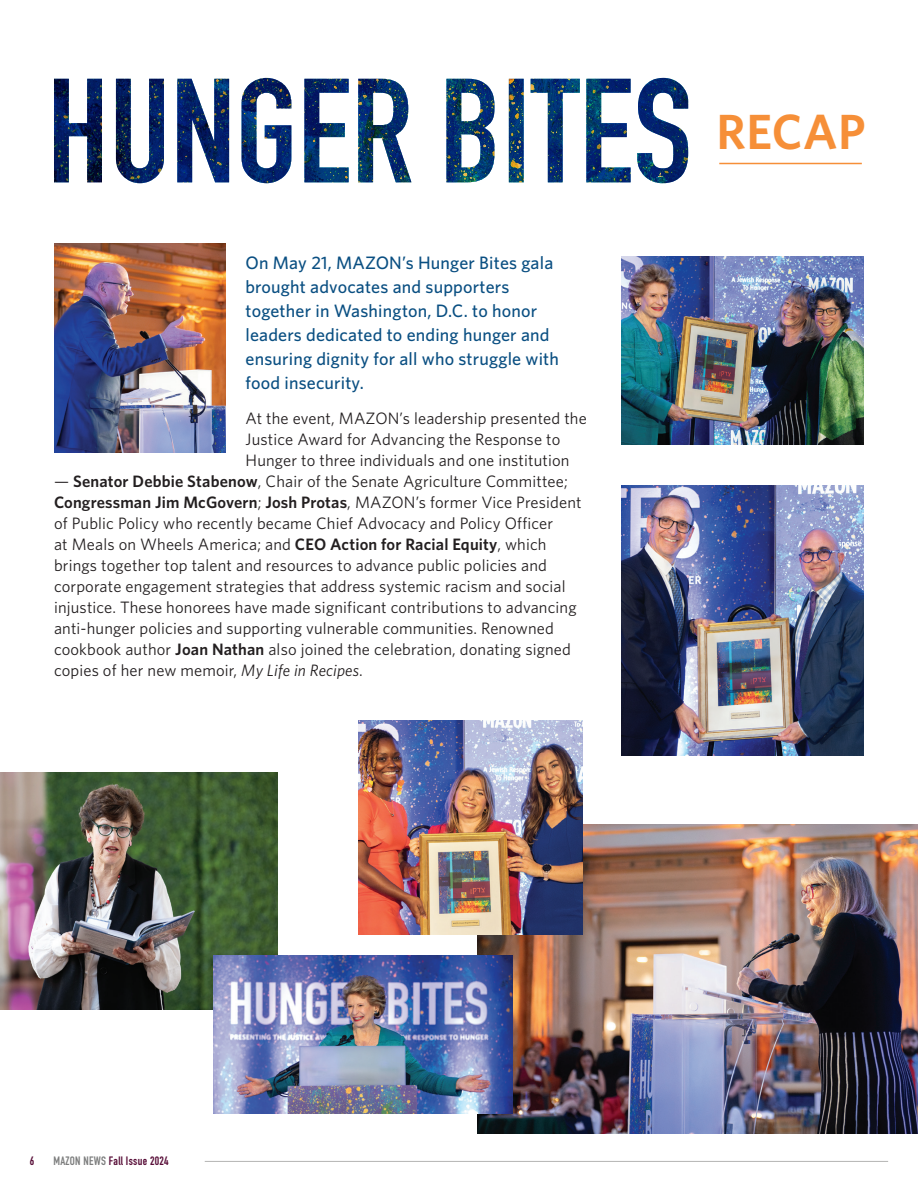
<style>
.page{position:relative;width:918px;height:1188px;background:#fff}
.page>*{position:absolute;margin:0;border:0;box-sizing:border-box;transform-origin:0 0}
.t1{font:600 49.5px "Whitney";letter-spacing:.005em;color:#f68f38}
.t2{font:500 18px/24px "Whitney";letter-spacing:.01em;color:#0a4f82}
.t3{font:16.5px/21px "Whitney";letter-spacing:.01em;color:#231f20}
.t4{font:700 12px "DIN Condensed";letter-spacing:.025em;color:#580e38}
.s1{font-weight:600}
.s2{font-style:italic}
.s3{color:#7c7d7d}
</style>
<div class="page">
<hr style="left:205px;top:1161px;width:683px;height:1px;background:#b4b4b3">
<svg style="left:54px;top:78px;width:634px;height:105px"></svg>
<img style="left:477px;top:824px;width:441px;height:310px">
<img style="left:0;top:772px;width:278px;height:238px">
<img style="left:621px;top:485px;width:243px;height:270px">
<img style="left:621px;top:256px;width:243px;height:189px">
<img style="left:54px;top:243px;width:171px;height:209px">
<img style="left:214px;top:956px;width:298px;height:157px">
<img style="left:359px;top:720px;width:223px;height:214px">
<hr style="left:719px;top:163px;width:143px;height:1px;background:#f68f38">
<p class="t2" style="left:246px;top:251px;width:315px">On May 21, MAZON’s Hunger Bites gala brought advocates and supporters together in Washington, D.C. to honor leaders dedicated to ending hunger and ensuring dignity for all who struggle with food insecurity.</p>
<p class="t3" style="left:246px;top:407px;width:343px">At the event, MAZON’s leadership presented the<br>Justice Award for Advancing the Response to<br>Hunger to three individuals and one institution</p>
<p class="t3" style="left:54px;top:470px;width:529px">— <span class="s1">Senator Debbie Stabenow</span>, Chair of the Senate Agriculture Committee; <span class="s1">Congressman Jim McGovern</span>; <span class="s1">Josh Protas</span>, MAZON’s former Vice President of Public Policy who recently became Chief Advocacy and Policy Officer<br>at Meals on Wheels America; and <span class="s1">CEO Action for Racial Equity</span>, which brings together top talent and resources to advance public policies and corporate engagement strategies that address systemic racism and social injustice. These honorees have made significant contributions to advancing anti-hunger policies and supporting vulnerable communities. Renowned cookbook author <span class="s1">Joan Nathan</span> also joined the celebration, donating signed copies of her new memoir, <span class="s2">My Life in Recipes</span>.</p>
<p class="t1" style="left:717px;top:102px;width:150px">RECAP</p>
<p class="t4" style="left:30px;top:1153px;width:6px">6</p>
<p class="t4" style="left:53px;top:1153px;width:117px"><span class="s3">MAZON NEWS</span> Fall Issue 2024</p>
</div>
